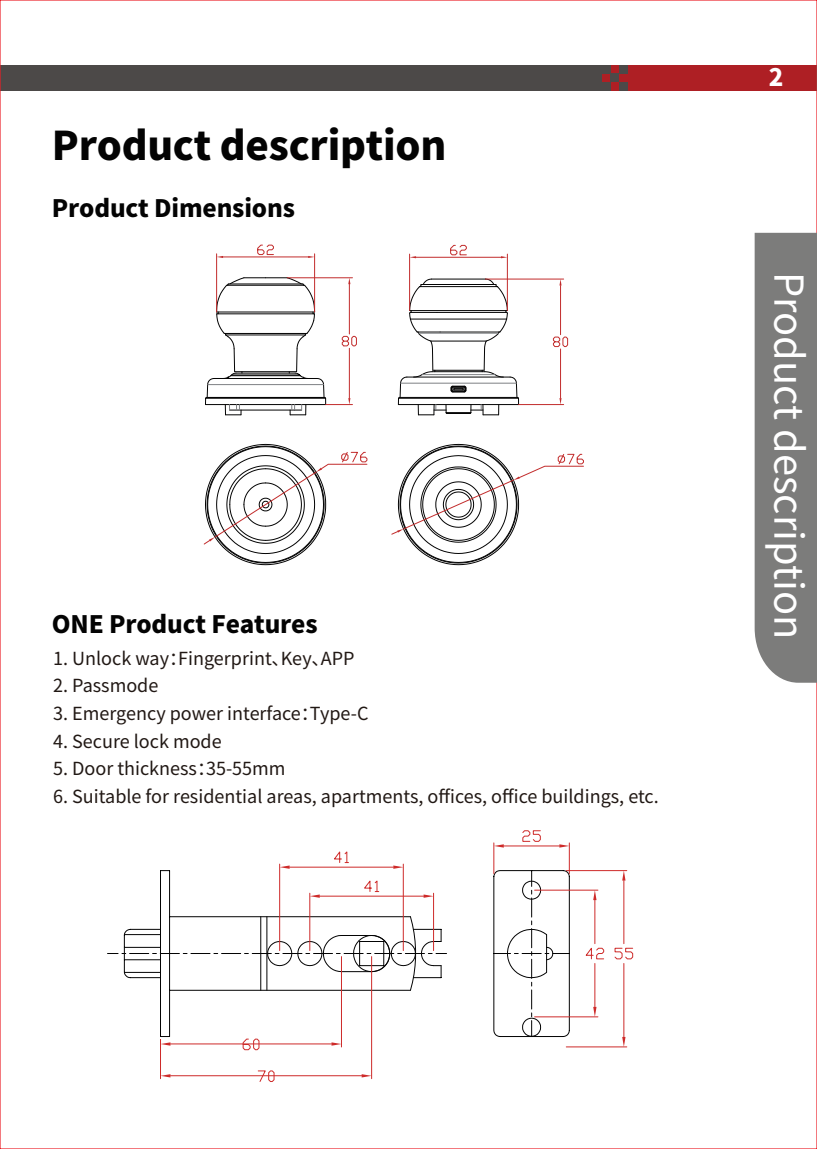
<style>
.page{position:relative;width:817px;height:1149px;background:#fff}
.page>*{position:absolute;margin:0;border:0;box-sizing:border-box;transform-origin:0 0}
.t1{font:39.9px "Source Han Sans CN";color:#fff}
.t2{font:800 39.3px "Source Han Sans CN";letter-spacing:-.005em;color:#030303}
.t3{font:800 24px "Source Han Sans CN";letter-spacing:-.005em;color:#030303}
.t4{font:800 24px "Source Han Sans CN";color:#fff}
.t5{font:18px "Source Han Sans CN";color:#211814}
</style>
<div class="page">
<div style="left:0;top:65px;width:606px;height:26px;background:#4c4948"></div>
<div style="left:602px;top:65px;width:214px;height:26px;background:#ae1f24"></div>
<div style="left:619px;top:82px;width:9px;height:9px;background:#4c4948"></div>
<div style="left:619px;top:65px;width:9px;height:8px;background:#4c4948"></div>
<div style="left:601px;top:65px;width:9px;height:8px;background:#4c4948"></div>
<div style="left:610px;top:73px;width:9px;height:9px;background:#4c4948"></div>
<div style="left:601px;top:82px;width:9px;height:9px;background:#4c4948"></div>
<svg style="left:816px;top:65px;width:1px;height:26px"></svg>
<div style="left:754px;top:233px;width:62px;height:449px;background:#7c7c7b"></div>
<svg style="left:107px;top:870px;width:335px;height:109px"></svg>
<hr style="left:566px;top:1046px;width:60px;height:1px;background:#ce2b2a">
<hr style="left:260px;top:916px;width:1px;height:73px;background:#030303">
<hr style="left:266px;top:916px;width:1px;height:73px;background:#030303">
<svg style="left:493px;top:830px;width:140px;height:216px"></svg>
<svg style="left:160px;top:945px;width:444px;height:102px"></svg>
<svg style="left:161px;top:1041px;width:9px;height:4px"></svg>
<svg style="left:331px;top:1041px;width:10px;height:4px"></svg>
<svg style="left:242px;top:1037px;width:18px;height:13px"></svg>
<hr style="left:160px;top:1039px;width:1px;height:39px;background:#ce2b2a">
<hr style="left:371px;top:956px;width:1px;height:122px;background:#ce2b2a">
<hr style="left:170px;top:1074px;width:191px;height:1px;background:#ce2b2a">
<svg style="left:161px;top:1074px;width:9px;height:3px"></svg>
<svg style="left:361px;top:1074px;width:10px;height:3px"></svg>
<svg style="left:257px;top:1070px;width:18px;height:12px"></svg>
<svg style="left:267px;top:851px;width:174px;height:139px"></svg>
<svg style="left:398px;top:278px;width:121px;height:137px"></svg>
<hr style="left:400px;top:382px;width:116px;height:1px;background:#7e8083">
<hr style="left:422px;top:374px;width:73px;height:1px;background:#7e8083">
<svg style="left:205px;top:378px;width:9px;height:26px"></svg>
<svg style="left:216px;top:277px;width:99px;height:72px"></svg>
<hr style="left:214px;top:378px;width:103px;height:1px;background:#030303">
<svg style="left:224px;top:371px;width:84px;height:7px"></svg>
<hr style="left:229px;top:409px;width:65px;height:1px;background:#030303">
<hr style="left:205px;top:404px;width:120px;height:1px;background:#030303">
<hr style="left:205px;top:397px;width:120px;height:1px;background:#030303">
<hr style="left:208px;top:384px;width:115px;height:1px;background:#7e8083">
<svg style="left:225px;top:404px;width:16px;height:11px"></svg>
<svg style="left:289px;top:404px;width:17px;height:11px"></svg>
<svg style="left:391px;top:444px;width:192px;height:121px"></svg>
<hr style="left:485px;top:278px;width:78px;height:1px;background:#c22c2c">
<hr style="left:518px;top:404px;width:45px;height:1px;background:#c22c2c">
<hr style="left:560px;top:285px;width:1px;height:49px;background:#c22c2c">
<hr style="left:560px;top:349px;width:1px;height:49px;background:#c22c2c">
<svg style="left:553px;top:336px;width:15px;height:11px"></svg>
<hr style="left:287px;top:277px;width:65px;height:1px;background:#c22c2c">
<hr style="left:349px;top:284px;width:1px;height:50px;background:#c22c2c">
<hr style="left:349px;top:348px;width:1px;height:50px;background:#c22c2c">
<svg style="left:317px;top:378px;width:35px;height:27px"></svg>
<svg style="left:342px;top:336px;width:15px;height:10px"></svg>
<svg style="left:203px;top:444px;width:164px;height:121px"></svg>
<hr style="left:409px;top:254px;width:1px;height:56px;background:#c22c2c">
<hr style="left:506px;top:254px;width:2px;height:56px;background:#c22c2c">
<hr style="left:416px;top:257px;width:85px;height:1px;background:#c22c2c">
<svg style="left:409px;top:256px;width:7px;height:2px"></svg>
<svg style="left:501px;top:256px;width:6px;height:2px"></svg>
<svg style="left:450px;top:245px;width:16px;height:10px"></svg>
<hr style="left:216px;top:254px;width:1px;height:58px;background:#c22c2c">
<hr style="left:314px;top:254px;width:1px;height:58px;background:#c22c2c">
<hr style="left:223px;top:256px;width:85px;height:1px;background:#c22c2c">
<svg style="left:216px;top:256px;width:7px;height:2px"></svg>
<svg style="left:308px;top:256px;width:6px;height:2px"></svg>
<svg style="left:257px;top:245px;width:17px;height:10px"></svg>
<h2 class="t2" style="left:52px;top:123px;width:396px">Product description</h2>
<h3 class="t3" style="left:52px;top:194px;width:244px">Product Dimensions</h3>
<h3 class="t3" style="left:52px;top:610px;width:267px">ONE Product Features</h3>
<p class="t5" style="left:53px;top:647px;width:303px">1. Unlock way：Fingerprint、Key、APP</p>
<p class="t5" style="left:53px;top:675px;width:107px">2. Passmode</p>
<p class="t5" style="left:53px;top:703px;width:317px">3. Emergency power interface：Type-C</p>
<p class="t5" style="left:53px;top:730px;width:170px">4. Secure lock mode</p>
<p class="t5" style="left:53px;top:758px;width:234px">5. Door thickness：35-55mm</p>
<p class="t5" style="left:53px;top:785px;width:607px">6. Suitable for residential areas, apartments, offices, office buildings, etc.</p>
<h3 class="t4" style="left:768px;top:64px;width:16px">2</h3>
<h1 class="t1" style="left:811px;top:272px;width:369px;rotate:90deg">Product description</h1>
</div>
